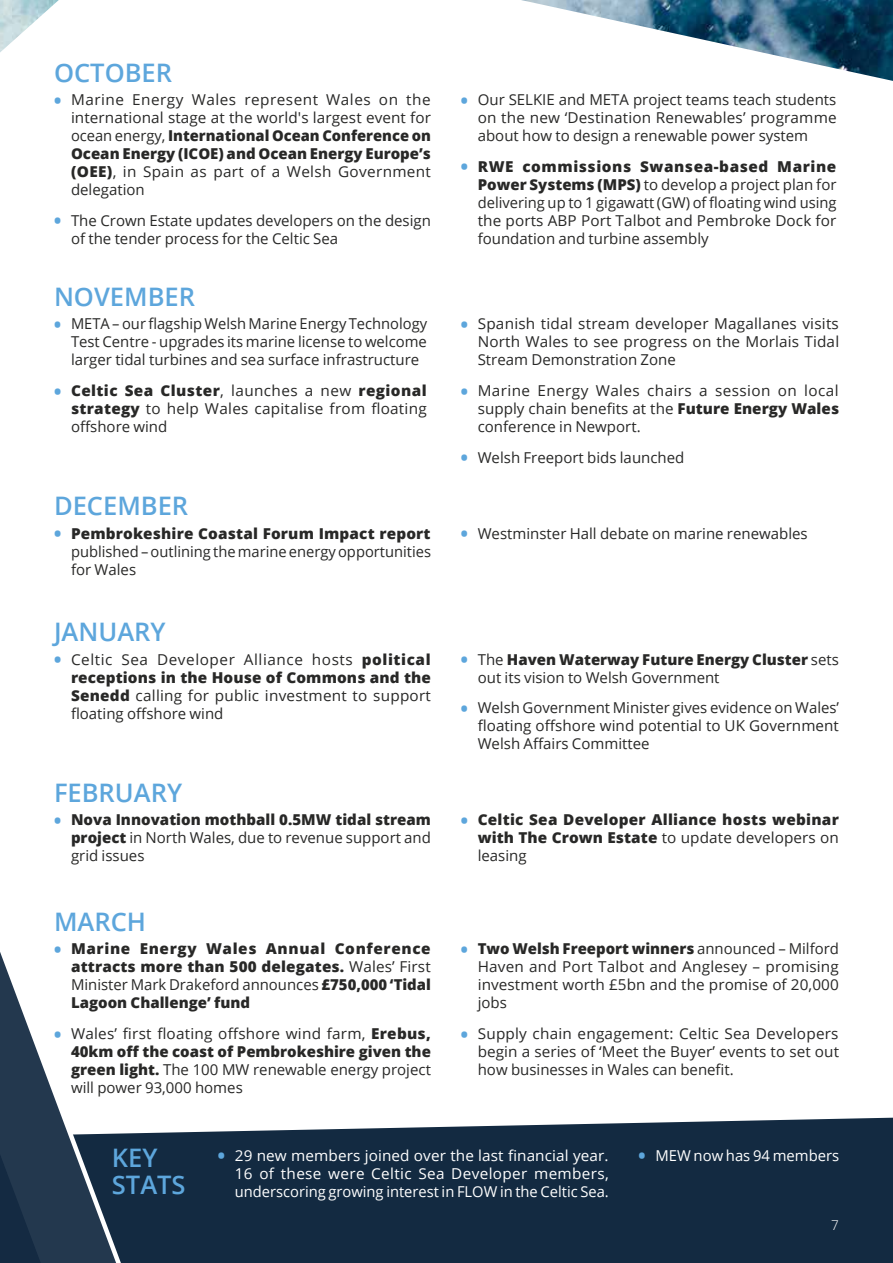
<style>
.page{position:relative;width:893px;height:1263px;background:#fff}
.page>*{position:absolute;margin:0;border:0;box-sizing:border-box;transform-origin:0 0}
.t1{font:600 25.5px/27px "Open Sans";color:#5da6dc}
.t2{font:15px/18px "Open Sans";color:#282827;text-align:justify}
.t3{font:800 15px/18px "Open Sans";letter-spacing:.01em;color:#282827;text-align:justify}
.t4{font:15px/18px "Open Sans";color:#fff;text-align:justify}
.t5{font:300 13.5px "Open Sans";color:#fff}
.s1{font-weight:800;font-size:18px;color:#5da6dc}
.s2{font-weight:800}
.s3{font-size:18px;color:#5da6dc}
.s4{font-weight:400}
</style>
<div class="page">
<div style="left:199px;top:1117px;width:694px;height:146px;background:#132a41"></div>
<div style="left:150px;top:1131px;width:49px;height:132px;background:#132a41"></div>
<svg style="left:0;top:0;width:59px;height:52px"></svg>
<div style="left:119px;top:1132px;width:31px;height:131px;background:#132a41"></div>
<svg style="left:0;top:952px;width:119px;height:311px"></svg>
<svg style="left:521px;top:0;width:372px;height:81px"></svg>
<h1 class="t1" style="left:54px;top:58px;width:120px">OCTOBER</h1>
<p class="t2" style="left:71px;top:90px;width:362px;text-indent:-17px"><span class="s1">•</span> Marine Energy Wales represent Wales on the international stage at the world's largest event for ocean energy, <span class="s2">International Ocean Conference on Ocean Energy (ICOE) and Ocean Energy Europe’s (OEE)</span>, in Spain as part of a Welsh Government delegation</p>
<p class="t2" style="left:71px;top:211px;width:361px;text-indent:-17px"><span class="s1">•</span> The Crown Estate updates developers on the design of the tender process for the Celtic Sea</p>
<h1 class="t1" style="left:54px;top:283px;width:143px">NOVEMBER</h1>
<p class="t2" style="left:71px;top:314px;width:358px;text-indent:-17px"><span class="s1">•</span> META – our flagship Welsh Marine Energy Technology Test Centre - upgrades its marine license to welcome larger tidal turbines and sea surface infrastructure</p>
<p class="t2" style="left:71px;top:381px;width:357px;text-indent:-17px"><span class="s1">•</span> <span class="s2">Celtic Sea Cluster</span>, launches a new <span class="s2">regional strategy</span> to help Wales capitalise from floating offshore wind</p>
<p class="t2" style="left:478px;top:90px;width:360px;text-indent:-17px"><span class="s1">•</span> Our SELKIE and META project teams teach students on the new ‘Destination Renewables’ programme about how to design a renewable power system</p>
<p class="t2" style="left:478px;top:157px;width:360px;text-indent:-17px"><span class="s1">•</span> <span class="s2">RWE commissions Swansea-based Marine Power Systems (MPS)</span> to develop a project plan for delivering up to 1 gigawatt (GW) of floating wind using the ports ABP Port Talbot and Pembroke Dock for foundation and turbine assembly</p>
<p class="t2" style="left:478px;top:314px;width:363px;text-indent:-17px"><span class="s1">•</span> Spanish tidal stream developer Magallanes visits North Wales to see progress on the Morlais Tidal Stream Demonstration Zone</p>
<p class="t2" style="left:478px;top:381px;width:363px;text-indent:-17px"><span class="s1">•</span> Marine Energy Wales chairs a session on local supply chain benefits at the <span class="s2">Future Energy Wales </span>conference in Newport.</p>
<p class="t2" style="left:461px;top:448px;width:225px"><span class="s1">•</span> Welsh Freeport bids launched</p>
<h1 class="t1" style="left:54px;top:492px;width:136px">DECEMBER</h1>
<p class="t2" style="left:71px;top:524px;width:361px;text-indent:-17px"><span class="s1">•</span> <span class="s2">Pembrokeshire Coastal Forum Impact report </span>published – outlining the marine energy opportunities for Wales</p>
<p class="t2" style="left:461px;top:524px;width:348px"><span class="s1">•</span> Westminster Hall debate on marine renewables</p>
<h1 class="t1" style="left:54px;top:618px;width:113px">JANUARY</h1>
<p class="t2" style="left:71px;top:650px;width:362px;text-indent:-17px"><span class="s1">•</span> Celtic Sea Developer Alliance hosts <span class="s2">political receptions in the House of Commons and the Senedd</span> calling for public investment to support floating offshore wind</p>
<p class="t2" style="left:478px;top:650px;width:363px;text-indent:-17px"><span class="s1">•</span> The <span class="s2">Haven Waterway Future Energy Cluster</span> sets out its vision to Welsh Government</p>
<p class="t2" style="left:478px;top:698px;width:363px;text-indent:-17px"><span class="s1">•</span> Welsh Government Minister gives evidence on Wales’ floating offshore wind potential to UK Government Welsh Affairs Committee</p>
<h1 class="t1" style="left:54px;top:778px;width:130px">FEBRUARY</h1>
<p class="t3" style="left:71px;top:810px;width:361px;text-indent:-17px"><span class="s3">•</span> Nova Innovation mothball 0.5MW tidal stream project <span class="s4">in North Wales, due to revenue support and grid issues</span></p>
<p class="t3" style="left:478px;top:810px;width:363px;text-indent:-17px"><span class="s3">•</span> Celtic Sea Developer Alliance hosts webinar with The Crown Estate <span class="s4">to update developers on leasing</span></p>
<h1 class="t1" style="left:54px;top:907px;width:94px">MARCH</h1>
<p class="t3" style="left:71px;top:939px;width:361px;text-indent:-17px"><span class="s3">•</span> Marine Energy Wales Annual Conference attracts more than 500 delegates. <span class="s4">Wales’ First Minister Mark Drakeford announces</span> £750,000 ‘Tidal Lagoon Challenge’ fund</p>
<p class="t2" style="left:71px;top:1024px;width:361px;text-indent:-17px"><span class="s1">•</span> Wales’ first floating offshore wind farm, <span class="s2">Erebus, 40km off the coast of Pembrokeshire given the green light.</span> The 100 MW renewable energy project will power 93,000 homes</p>
<p class="t2" style="left:478px;top:939px;width:363px;text-indent:-17px"><span class="s1">•</span> <span class="s2">Two Welsh Freeport winners</span> announced – Milford Haven and Port Talbot and Anglesey – promising investment worth £5bn and the promise of 20,000 jobs</p>
<p class="t2" style="left:478px;top:1024px;width:363px;text-indent:-17px"><span class="s1">•</span> Supply chain engagement: Celtic Sea Developers begin a series of ‘Meet the Buyer’ events to set out how businesses in Wales can benefit.</p>
<h1 class="t1" style="left:112px;top:1143px;width:75px">KEY<br>STATS</h1>
<p class="t4" style="left:235px;top:1146px;width:376px;text-indent:-17px"><span class="s1">•</span> 29 new members joined over the last financial year.<br>16 of these were Celtic Sea Developer members, underscoring growing interest in FLOW in the Celtic Sea.</p>
<p class="t4" style="left:638px;top:1146px;width:202px"><span class="s1">•</span> MEW now has 94 members</p>
<p class="t5" style="left:831px;top:1216px;width:9px">7</p>
</div>
